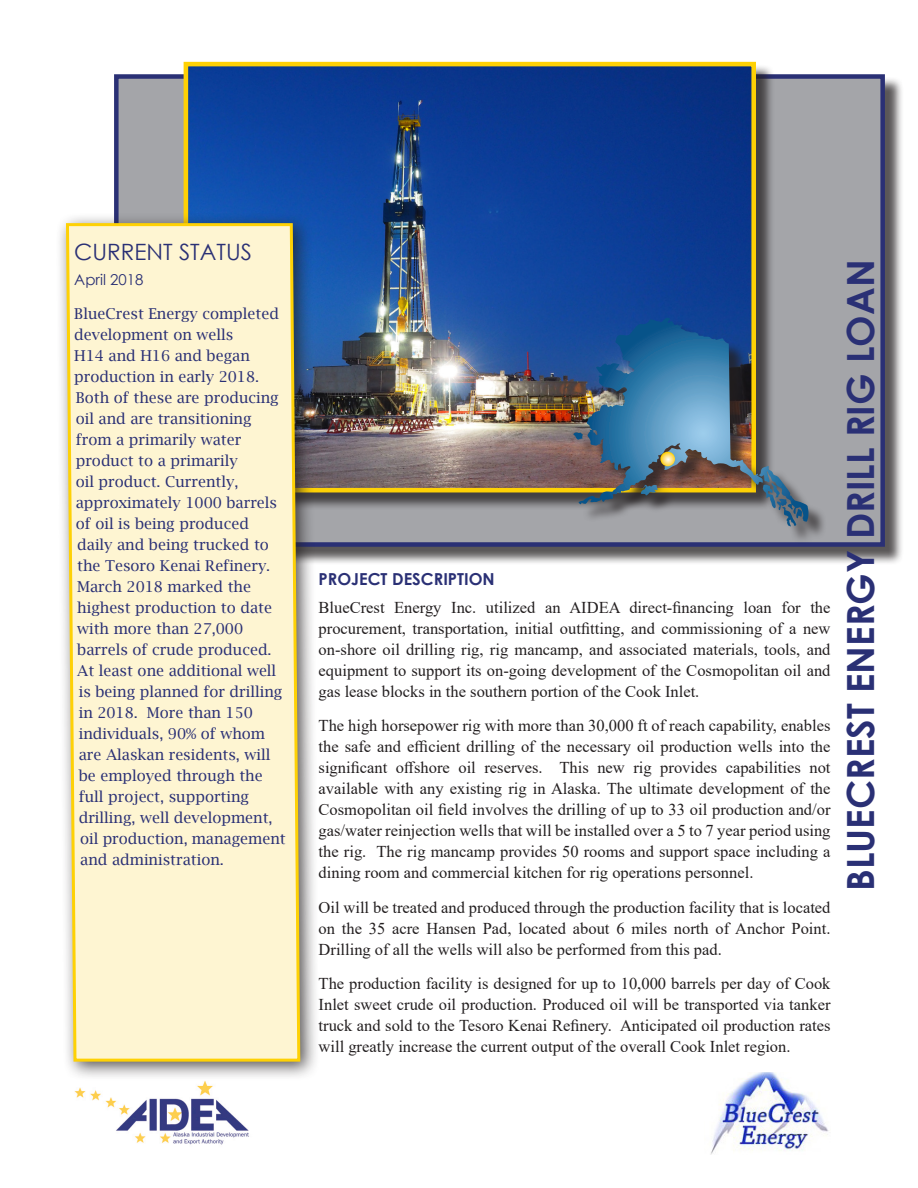
<style>
.page{position:relative;width:918px;height:1188px;background:#fff}
.page>*{position:absolute;margin:0;border:0;box-sizing:border-box;transform-origin:0 0}
.Project_title{font:700 37.5px "Century Gothic";color:#2a3075}
.Current_status_heade{font:22.5px "Century Gothic";color:#2a3075}
.main_text{font:16.5px/21px "Times New Roman";color:#231f20;text-align:justify}
.subtitile{font:700 16.5px "Century Gothic";color:#2a3075}
.Current_status_copy{font:15px "Lucida Bright";color:#2a3075}
.Current_Status_date{font:15px "Century Gothic";color:#2a3075}
</style>
<div class="page">
<div style="left:117px;top:77px;width:786px;height:488px;background:#231f20;opacity:.75"></div>
<div style="left:114px;top:74px;width:771px;height:473px;background:#a4a5a9;border:4px solid #2a3075"></div>
<img style="left:74px;top:1081px;width:175px;height:64px">
<div style="left:186px;top:64px;width:588px;height:447px;background:#231f20;opacity:.75"></div>
<img style="left:190px;top:68px;width:560px;height:418px">
<div style="left:184px;top:62px;width:572px;height:430px;border:5px solid #fed105"></div>
<div style="left:576px;top:321px;width:251px;height:223px;background:#231f20;opacity:.75"></div>
<svg style="left:596px;top:318px;width:71px;height:70px"></svg>
<svg style="left:660px;top:452px;width:15px;height:14px"></svg>
<div style="left:56px;top:213px;width:264px;height:868px;background:#231f20;opacity:.75"></div>
<svg style="left:64px;top:222px;width:238px;height:841px"></svg>
<img style="left:711px;top:1072px;width:118px;height:82px">
<p class="Current_status_heade" style="left:74px;top:236px;width:179px">CURRENT STATUS</p>
<p class="Current_Status_date" style="left:74px;top:269px;width:71px">April 2018</p>
<p class="Current_status_copy" style="left:74px;top:305px;width:206px">BlueCrest Energy completed</p>
<p class="Current_status_copy" style="left:74px;top:326px;width:161px">development on wells</p>
<p class="Current_status_copy" style="left:74px;top:347px;width:177px">H14 and H16 and began</p>
<p class="Current_status_copy" style="left:74px;top:368px;width:186px">production in early 2018.</p>
<p class="Current_status_copy" style="left:76px;top:389px;width:205px">Both of these are producing</p>
<p class="Current_status_copy" style="left:76px;top:410px;width:177px">oil and are transitioning</p>
<p class="Current_status_copy" style="left:76px;top:431px;width:167px">from a primarily water</p>
<p class="Current_status_copy" style="left:76px;top:452px;width:163px">product to a primarily</p>
<p class="Current_status_copy" style="left:76px;top:473px;width:164px">oil product. Currently,</p>
<p class="Current_status_copy" style="left:76px;top:494px;width:203px">approximately 1000 barrels</p>
<p class="Current_status_copy" style="left:76px;top:515px;width:175px">of oil is being produced</p>
<p class="Current_status_copy" style="left:77px;top:536px;width:193px">daily and being trucked to</p>
<p class="Current_status_copy" style="left:77px;top:557px;width:195px">the Tesoro Kenai Refinery.</p>
<p class="Current_status_copy" style="left:77px;top:578px;width:175px">March 2018 marked the</p>
<p class="Current_status_copy" style="left:77px;top:599px;width:196px">highest production to date</p>
<p class="Current_status_copy" style="left:77px;top:620px;width:167px">with more than 27,000</p>
<p class="Current_status_copy" style="left:77px;top:641px;width:196px">barrels of crude produced.</p>
<p class="Current_status_copy" style="left:77px;top:662px;width:201px">At least one additional well</p>
<p class="Current_status_copy" style="left:79px;top:683px;width:205px">is being planned for drilling</p>
<p class="Current_status_copy" style="left:79px;top:704px;width:176px">in 2018. More than 150</p>
<p class="Current_status_copy" style="left:79px;top:725px;width:188px">individuals, 90% of whom</p>
<p class="Current_status_copy" style="left:79px;top:746px;width:193px">are Alaskan residents, will</p>
<p class="Current_status_copy" style="left:79px;top:767px;width:185px">be employed through the</p>
<p class="Current_status_copy" style="left:79px;top:788px;width:172px">full project, supporting</p>
<p class="Current_status_copy" style="left:79px;top:809px;width:195px">drilling, well development,</p>
<p class="Current_status_copy" style="left:80px;top:830px;width:207px">oil production, management</p>
<p class="Current_status_copy" style="left:80px;top:851px;width:145px">and administration.</p>
<p class="subtitile" style="left:319px;top:566px;width:178px">PROJECT DESCRIPTION</p>
<p class="main_text" style="left:319px;top:596px;width:513px">BlueCrest Energy Inc. utilized an AIDEA direct-financing loan for the procurement, transportation, initial outfitting, and commissioning of a new on-shore oil drilling rig, rig mancamp, and associated materials, tools, and equipment to support its on-going development of the Cosmopolitan oil and gas lease blocks in the southern portion of the Cook Inlet.</p>
<p class="main_text" style="left:319px;top:714px;width:513px">The high horsepower rig with more than 30,000 ft of reach capability, enables the safe and efficient drilling of the necessary oil production wells into the significant offshore oil reserves. This new rig provides capabilities not available with any existing rig in Alaska. The ultimate development of the Cosmopolitan oil field involves the drilling of up to 33 oil production and/or gas/water reinjection wells that will be installed over a 5 to 7 year period using the rig. The rig mancamp provides 50 rooms and support space including a dining room and commercial kitchen for rig operations personnel.</p>
<p class="main_text" style="left:319px;top:896px;width:513px">Oil will be treated and produced through the production facility that is located on the 35 acre Hansen Pad, located about 6 miles north of Anchor Point.<br>Drilling of all the wells will also be performed from this pad.</p>
<p class="main_text" style="left:319px;top:972px;width:513px">The production facility is designed for up to 10,000 barrels per day of Cook Inlet sweet crude oil production. Produced oil will be transported via tanker truck and sold to the Tesoro Kenai Refinery. Anticipated oil production rates will greatly increase the current output of the overall Cook Inlet region.</p>
<p class="Project_title" style="left:832px;top:891px;width:633px;rotate:-90deg">BLUECREST ENERGY DRILL RIG LOAN</p>
</div>
